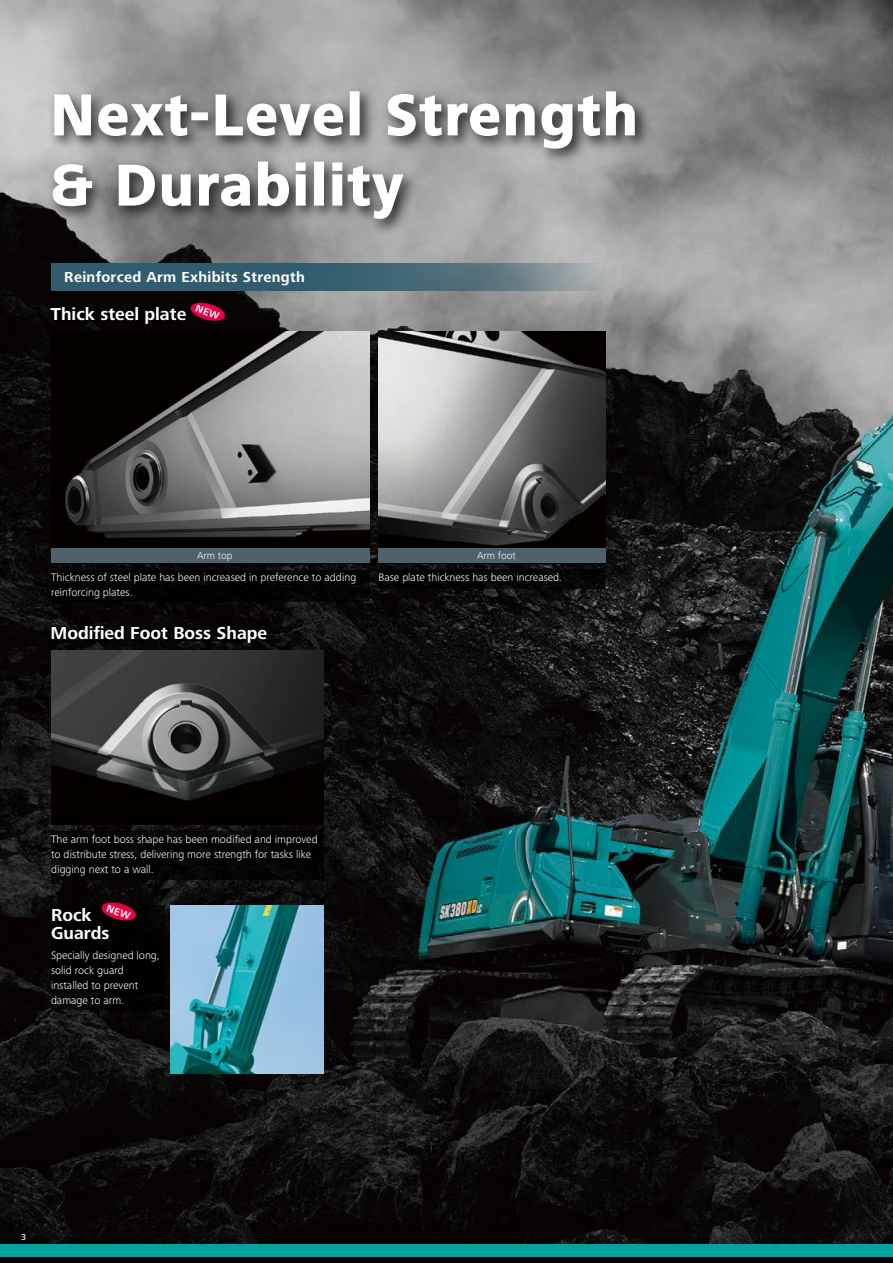
<style>
.page{position:relative;width:893px;height:1263px;background:#fff}
.page>*{position:absolute;margin:0;border:0;box-sizing:border-box;transform-origin:0 0}
.t1{font:700 58.5px/70.2px "Frutiger Next Pro";letter-spacing:.05em;color:#fff}
.t2{font:700 18px/18px "Frutiger Next Pro";color:#fff}
.t3{font:700 15px "Frutiger Next Pro";letter-spacing:.02em;color:#fff}
.t4{font:300 11.25px/15px "Frutiger Next Pro";color:#fff}
.t5{font:300 10.5px "Frutiger Next Pro";color:#fff}
.t6{font:500 9px "Frutiger Next Pro";color:#fff}
</style>
<div class="page">
<img style="left:0;top:0;width:893px;height:1244px">
<div style="left:51px;top:906px;width:114px;height:104px;background:#000"></div>
<div style="left:51px;top:570px;width:319px;height:32px;background:#000"></div>
<div style="left:378px;top:570px;width:228px;height:19px;background:#000"></div>
<img style="left:0;top:249px;width:243px;height:132px">
<svg style="left:51px;top:263px;width:555px;height:27px;background:#486b79"></svg>
<img style="left:51px;top:700px;width:272px;height:125px">
<img style="left:378px;top:332px;width:228px;height:216px">
<img style="left:51px;top:332px;width:319px;height:216px">
<div style="left:51px;top:548px;width:319px;height:15px;background:#4f616b"></div>
<div style="left:378px;top:548px;width:228px;height:15px;background:#4f616b"></div>
<img style="left:40px;top:74px;width:622px;height:166px">
<svg style="left:53px;top:94px;width:136px;height:43px;background:#919191"></svg>
<div style="left:191px;top:112px;width:17px;height:8px;border:2px solid #fff"></div>
<svg style="left:215px;top:94px;width:129px;height:43px;background:#929292"></svg>
<div style="left:350px;top:91px;width:10px;height:44px;border:2px solid #fff"></div>
<svg style="left:386px;top:90px;width:250px;height:60px;background:#909090"></svg>
<svg style="left:52px;top:163px;width:41px;height:44px"></svg>
<svg style="left:118px;top:164px;width:74px;height:43px;background:#848484"></svg>
<svg style="left:198px;top:173px;width:53px;height:34px"></svg>
<svg style="left:257px;top:161px;width:50px;height:46px;background:#939393"></svg>
<div style="left:314px;top:162px;width:10px;height:44px;border:2px solid #fff"></div>
<svg style="left:331px;top:162px;width:74px;height:58px;background:#929292"></svg>
<div style="left:51px;top:831px;width:272px;height:49px;background:#000"></div>
<img style="left:0;top:568px;width:324px;height:132px">
<img style="left:170px;top:906px;width:153px;height:168px">
<svg style="left:0;top:1256px;width:893px;height:7px;background:#001716"></svg>
<div style="left:0;top:1244px;width:893px;height:12px;background:#00a5a0"></div>
<svg style="left:189px;top:302px;width:37px;height:20px"></svg>
<svg style="left:100px;top:901px;width:37px;height:20px"></svg>
<h1 class="t1" style="left:51px;top:80px;width:588px">Next-Level Strength &amp; Durability</h1>
<h3 class="t3" style="left:64px;top:269px;width:242px">Reinforced Arm Exhibits Strength</h3>
<h2 class="t2" style="left:51px;top:305px;width:137px">Thick steel plate</h2>
<p class="t5" style="left:197px;top:550px;width:37px">Arm top</p>
<p class="t5" style="left:477px;top:550px;width:40px">Arm foot</p>
<p class="t4" style="left:51px;top:570px;width:307px">Thickness of steel plate has been increased in preference to adding reinforcing plates.</p>
<p class="t4" style="left:378px;top:570px;width:185px">Base plate thickness has been increased.</p>
<h2 class="t2" style="left:51px;top:624px;width:218px">Modified Foot Boss Shape</h2>
<p class="t4" style="left:51px;top:831px;width:268px">The arm foot boss shape has been modified and improved to distribute stress, delivering more strength for tasks like digging next to a wall.</p>
<h2 class="t2" style="left:51px;top:906px;width:60px">Rock<br>Guards</h2>
<p class="t4" style="left:51px;top:947px;width:110px">Specially designed long, solid rock guard installed to prevent damage to arm.</p>
<p class="t6" style="left:21px;top:1232px;width:7px">3</p>
</div>
